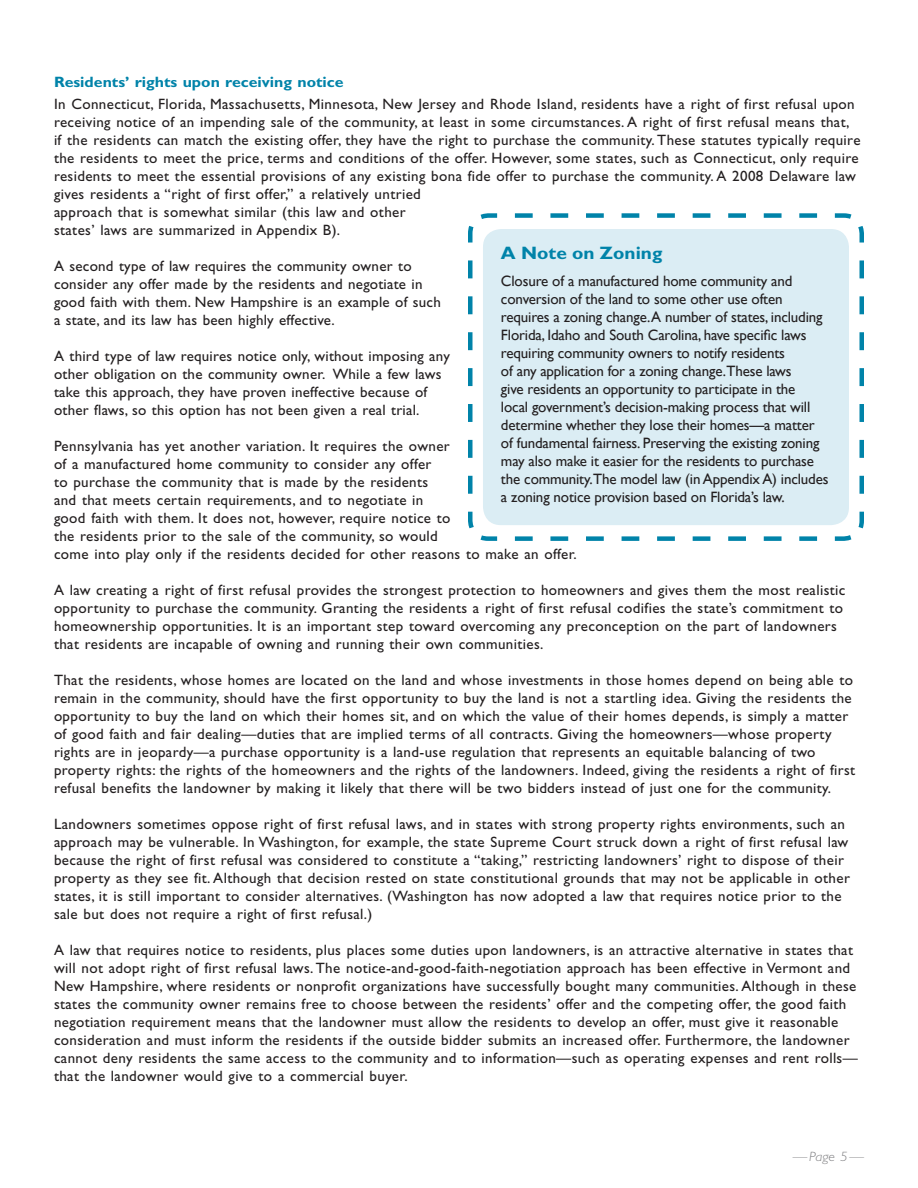
<style>
.page{position:relative;width:918px;height:1188px;background:#fff}
.page>*{position:absolute;margin:0;border:0;box-sizing:border-box;transform-origin:0 0}
.sub{font:700 18px "Gill Sans Std";color:#0083a9;scale:1.06 1}
.text{font:15px/18px "Gill Sans Std";letter-spacing:.025em;color:#231f20}
.t1{font:15px/18px "Gill Sans";letter-spacing:-.01em;color:#231f20}
.text-2{font:700 15px "Gill Sans Std";color:#0083a9;scale:1.06 1}
.footnote{font:italic 300 13.5px "Gill Sans Std";color:#808083;scale:1.08 1}
</style>
<div class="page">
<svg style="left:468px;top:213px;width:396px;height:328px;background:#daecf3"></svg>
<p class="text-2" style="left:54px;top:73px;width:275px">Residents’ rights upon receiving notice</p>
<p class="text" style="left:54px;top:95px;width:808px">In Connecticut, Florida, Massachusetts, Minnesota, New Jersey and Rhode Island, residents have a right of first refusal upon receiving notice of an impending sale of the community, at least in some circumstances. A right of first refusal means that, if the residents can match the existing offer, they have the right to purchase the community. These statutes typically require the residents to meet the price, terms and conditions of the offer. However, some states, such as Connecticut, only require residents to meet the essential provisions of any existing bona fide offer to purchase the community. A 2008 Delaware law gives residents a “right of first offer,” a relatively untried<br>approach that is somewhat similar (this law and other<br>states’ laws are summarized in Appendix B).</p>
<p class="text" style="left:54px;top:257px;width:388px">A second type of law requires the community owner to consider any offer made by the residents and negotiate in good faith with them. New Hampshire is an example of such a state, and its law has been highly effective.</p>
<p class="text" style="left:54px;top:347px;width:397px">A third type of law requires notice only, without imposing any other obligation on the community owner. While a few laws take this approach, they have proven ineffective because of other flaws, so this option has not been given a real trial.</p>
<p class="text" style="left:54px;top:437px;width:524px">Pennsylvania has yet another variation. It requires the owner<br>of a manufactured home community to consider any offer<br>to purchase the community that is made by the residents<br>and that meets certain requirements, and to negotiate in<br>good faith with them. It does not, however, require notice to<br>the residents prior to the sale of the community, so would<br>come into play only if the residents decided for other reasons to make an offer.</p>
<p class="text" style="left:54px;top:581px;width:793px">A law creating a right of first refusal provides the strongest protection to homeowners and gives them the most realistic opportunity to purchase the community. Granting the residents a right of first refusal codifies the state’s commitment to homeownership opportunities. It is an important step toward overcoming any preconception on the part of landowners that residents are incapable of owning and running their own communities.</p>
<p class="text" style="left:54px;top:671px;width:803px">That the residents, whose homes are located on the land and whose investments in those homes depend on being able to remain in the community, should have the first opportunity to buy the land is not a startling idea. Giving the residents the opportunity to buy the land on which their homes sit, and on which the value of their homes depends, is simply a matter of good faith and fair dealing—duties that are implied terms of all contracts. Giving the homeowners—whose property rights are in jeopardy—a purchase opportunity is a land-use regulation that represents an equitable balancing of two property rights: the rights of the homeowners and the rights of the landowners. Indeed, giving the residents a right of first refusal benefits the landowner by making it likely that there will be two bidders instead of just one for the community.</p>
<p class="text" style="left:54px;top:815px;width:797px">Landowners sometimes oppose right of first refusal laws, and in states with strong property rights environments, such an approach may be vulnerable. In Washington, for example, the state Supreme Court struck down a right of first refusal law because the right of first refusal was considered to constitute a “taking,” restricting landowners’ right to dispose of their property as they see fit. Although that decision rested on state constitutional grounds that may not be applicable in other states, it is still important to consider alternatives. (Washington has now adopted a law that requires notice prior to the sale but does not require a right of first refusal.)</p>
<p class="text" style="left:54px;top:941px;width:805px">A law that requires notice to residents, plus places some duties upon landowners, is an attractive alternative in states that will not adopt right of first refusal laws. The notice-and-good-faith-negotiation approach has been effective in Vermont and New Hampshire, where residents or nonprofit organizations have successfully bought many communities. Although in these states the community owner remains free to choose between the residents’ offer and the competing offer, the good faith negotiation requirement means that the landowner must allow the residents to develop an offer, must give it reasonable consideration and must inform the residents if the outside bidder submits an increased offer. Furthermore, the landowner cannot deny residents the same access to the community and to information—such as operating expenses and rent rolls— that the landowner would give to a commercial buyer.</p>
<p class="sub" style="left:501px;top:243px;width:154px">A Note on Zoning</p>
<p class="t1" style="left:501px;top:273px;width:329px">Closure of a manufactured home community and conversion of the land to some other use often requires a zoning change.A number of states, including Florida, Idaho and South Carolina, have specific laws requiring community owners to notify residents<br>of any application for a zoning change.These laws<br>give residents an opportunity to participate in the<br>local government’s decision-making process that will determine whether they lose their homes—a matter of fundamental fairness. Preserving the existing zoning may also make it easier for the residents to purchase the community.The model law (in Appendix A) includes a zoning notice provision based on Florida’s law.</p>
<p class="footnote" style="left:793px;top:1149px;width:67px">—Page 5—</p>
</div>
